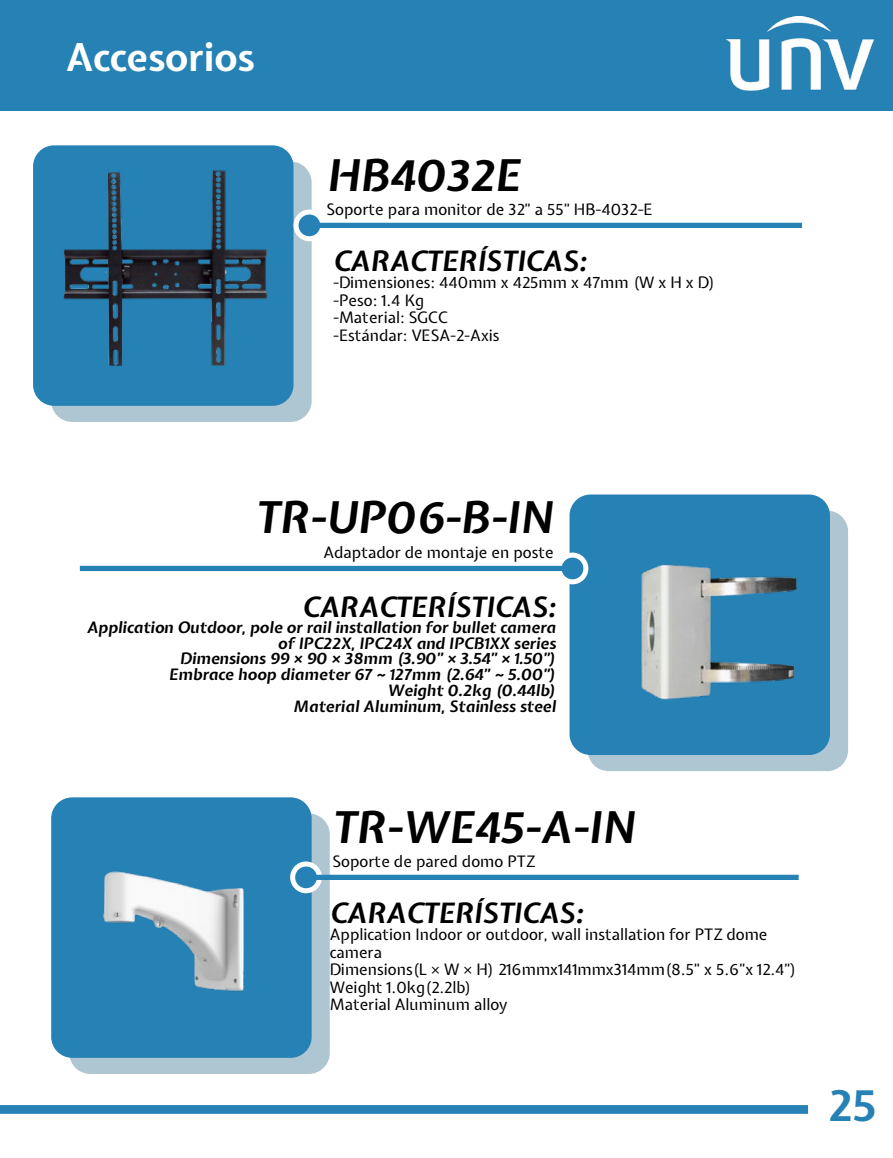
<style>
.page{position:relative;width:893px;height:1158px;background:#fff}
.page>*{position:absolute;margin:0;border:0;box-sizing:border-box;transform-origin:0 0}
.t1{font:italic 700 43.75px "Expletus Sans";color:#000}
.t2{font:700 43.75px "Expletus Sans";color:#2681b5}
.t3{font:700 38.5px "Expletus Sans";color:#fff}
.t4{font:italic 700 28px "Expletus Sans";color:#000}
.t5{font:15.75px/17.5px "Expletus Sans";color:#000}
.t6{font:italic 700 15.75px/15.8px "Expletus Sans";color:#000;text-align:right}
</style>
<div class="page">
<div style="left:0;top:0;width:893px;height:110px;background:#2681b5"></div>
<img style="left:727px;top:16px;width:147px;height:75px">
<div style="left:0;top:1105px;width:808px;height:9px;background:#2681b5"></div>
<div style="left:51px;top:161px;width:261px;height:261px;background:#aec5d2;border-radius:21px"></div>
<div style="left:33px;top:145px;width:261px;height:261px;background:#2681b5;border-radius:21px"></div>
<img style="left:63px;top:170px;width:205px;height:196px">
<div style="left:294px;top:209px;width:31px;height:32px;background:#fff;border-radius:50%"></div>
<div style="left:299px;top:214px;width:21px;height:22px;background:#2682b6;border-radius:50%"></div>
<div style="left:309px;top:223px;width:493px;height:5px;background:#2681b5"></div>
<div style="left:588px;top:511px;width:260px;height:260px;background:#aec5d2;border-radius:21px"></div>
<div style="left:569px;top:494px;width:261px;height:261px;background:#2681b5;border-radius:21px"></div>
<img style="left:569px;top:525px;width:261px;height:216px">
<svg style="left:557px;top:552px;width:31px;height:32px"></svg>
<div style="left:562px;top:558px;width:21px;height:21px;background:#2682b6;border-radius:50%"></div>
<div style="left:80px;top:566px;width:492px;height:5px;background:#2681b5"></div>
<div style="left:69px;top:813px;width:261px;height:261px;background:#aec5d2;border-radius:21px"></div>
<div style="left:51px;top:797px;width:261px;height:261px;background:#2681b5;border-radius:21px"></div>
<img style="left:51px;top:834px;width:254px;height:194px">
<svg style="left:290px;top:861px;width:32px;height:32px"></svg>
<div style="left:295px;top:866px;width:22px;height:22px;background:#2682b6;border-radius:50%"></div>
<div style="left:306px;top:875px;width:493px;height:5px;background:#2681b5"></div>
<h2 class="t3" style="left:66px;top:37px;width:190px">Accesorios</h2>
<h1 class="t1" style="left:326px;top:151px;width:195px">HB4032E</h1>
<p class="t5" style="left:326px;top:202px;width:328px">Soporte para monitor de 32” a 55” HB-4032-E</p>
<h3 class="t4" style="left:333px;top:245px;width:255px">CARACTERÍSTICAS:</h3>
<p class="t5" style="left:333px;top:275px;width:384px">-Dimensiones: 440mm x 425mm x 47mm (W x H x D) -Peso: 1.4 Kg<br>-Material: SGCC<br>-Estándar: VESA-2-Axis</p>
<h1 class="t1" style="left:256px;top:494px;width:299px">TR-UP06-B-IN</h1>
<p class="t5" style="left:323px;top:544px;width:232px">Adaptador de montaje en poste</p>
<h3 class="t4" style="left:302px;top:592px;width:255px">CARACTERÍSTICAS:</h3>
<p class="t6" style="left:87px;top:620px;width:471px">Application Outdoor, pole or rail installation for bullet camera of IPC22X, IPC24X and IPCB1XX series<br>Dimensions 99 × 90 × 38mm (3.90” × 3.54” × 1.50”)<br>Embrace hoop diameter 67 ~ 127mm (2.64” ~ 5.00”)<br>Weight 0.2kg (0.44lb)<br>Material Aluminum, Stainless steel</p>
<h1 class="t1" style="left:332px;top:803px;width:305px">TR-WE45-A-IN</h1>
<p class="t5" style="left:332px;top:853px;width:204px">Soporte de pared domo PTZ</p>
<h3 class="t4" style="left:330px;top:897px;width:255px">CARACTERÍSTICAS:</h3>
<p class="t5" style="left:330px;top:926px;width:468px">Application Indoor or outdoor, wall installation for PTZ dome camera<br>Dimensions(L × W × H) 216mmx141mmx314mm(8.5” x 5.6”x 12.4”)<br>Weight 1.0kg(2.2lb)<br>Material Aluminum alloy</p>
<h1 class="t2" style="left:828px;top:1081px;width:50px">25</h1>
</div>
